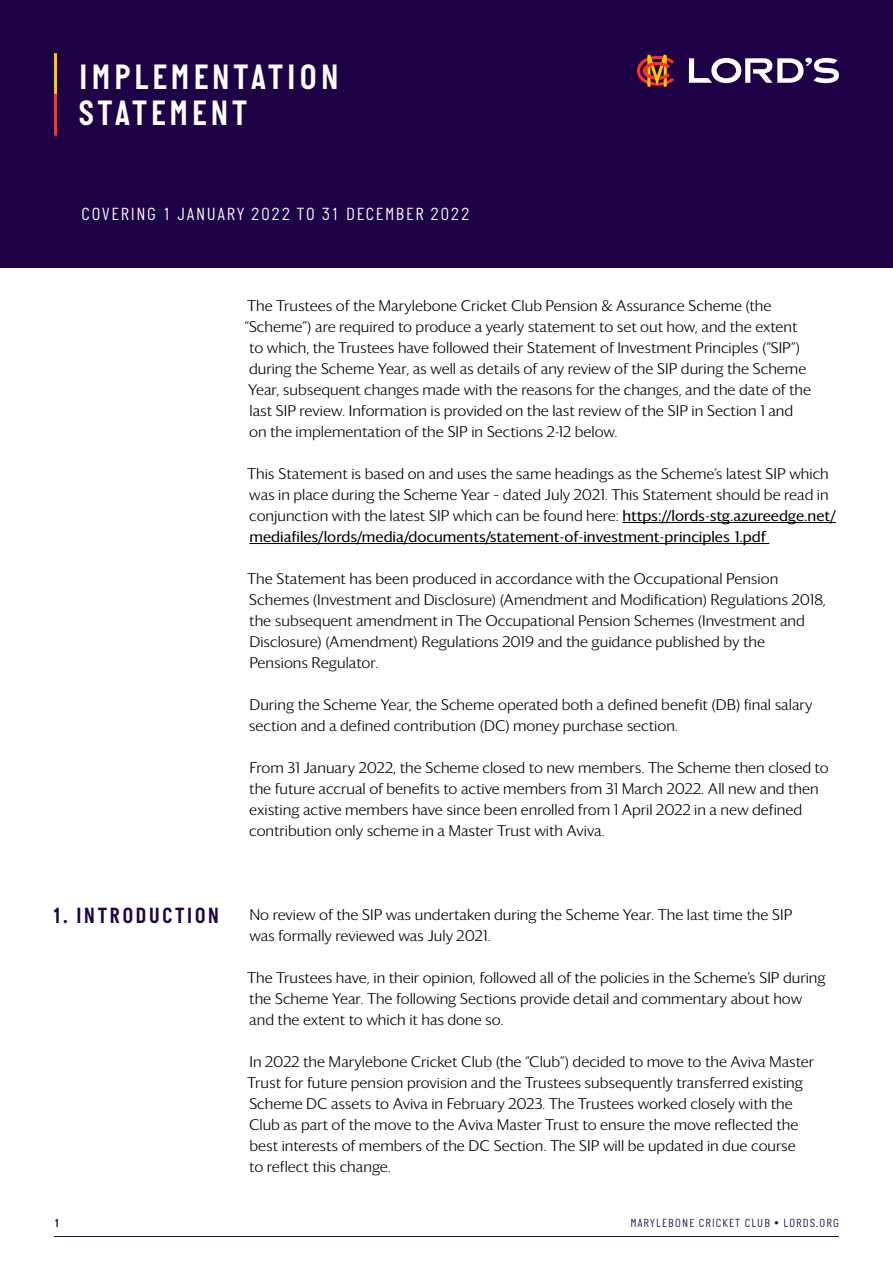
<style>
.page{position:relative;width:893px;height:1263px;background:#fff}
.page>*{position:absolute;margin:0;border:0;box-sizing:border-box;transform-origin:0 0}
.t1{font:600 36px/36px "Italian Plate No 2";letter-spacing:.1em;color:#fff}
.t2{font:600 22.5px "Italian Plate No 2";letter-spacing:.095em;color:#1e0046}
.t3{font:300 18px "Italian Plate No 2";letter-spacing:.11em;color:#fff}
.t4{font:300 15px/21px "Darby Sans";color:#000}
.t5{font:300 12px "Italian Plate No 2";letter-spacing:.1em;color:#200e45}
.t6{font:600 12px "Italian Plate No 2";color:#200e45}
.s1{font-weight:400}
</style>
<div class="page">
<hr style="left:54px;top:1236px;width:785px;height:1px;background:#200e45">
<div style="left:0;top:0;width:893px;height:268px;background:#1e0046"></div>
<hr style="left:54px;top:53px;width:3px;height:41px;background:#ffc800">
<hr style="left:54px;top:94px;width:3px;height:42px;background:#ff3228">
<svg style="left:689px;top:58px;width:150px;height:25px"></svg>
<svg style="left:637px;top:55px;width:37px;height:32px"></svg>
<hr style="left:622px;top:522px;width:214px;height:1px;background:#000">
<hr style="left:250px;top:543px;width:519px;height:1px;background:#000">
<h1 class="t1" style="left:79px;top:59px;width:262px">IMPLEMENTATION<br>STATEMENT</h1>
<p class="t3" style="left:82px;top:204px;width:389px">COVERING 1 JANUARY 2022 TO 31 DECEMBER 2022</p>
<h2 class="t2" style="left:52px;top:903px;width:169px">1. INTRODUCTION</h2>
<p class="t4" style="left:247px;top:295px;width:526px">The Trustees of the Marylebone Cricket Club Pension &amp; Assurance Scheme (the</p>
<p class="t4" style="left:245px;top:316px;width:554px">“Scheme”) are required to produce a yearly statement to set out how, and the extent</p>
<p class="t4" style="left:249px;top:337px;width:552px">to which, the Trustees have followed their Statement of Investment Principles (“SIP”)</p>
<p class="t4" style="left:249px;top:358px;width:559px">during the Scheme Year, as well as details of any review of the SIP during the Scheme</p>
<p class="t4" style="left:248px;top:379px;width:565px">Year, subsequent changes made with the reasons for the changes, and the date of the</p>
<p class="t4" style="left:250px;top:400px;width:545px">last SIP review. Information is provided on the last review of the SIP in Section 1 and</p>
<p class="t4" style="left:249px;top:421px;width:370px">on the implementation of the SIP in Sections 2-12 below.</p>
<p class="t4" style="left:247px;top:463px;width:590px">This Statement is based on and uses the same headings as the Scheme’s latest SIP which was in place during the Scheme Year – dated July 2021. This Statement should be read in conjunction with the latest SIP which can be found here: <span class="s1">https://lords-stg.azureedge.net/ mediafiles/lords/media/documents/statement-of-investment-principles_1.pdf</span></p>
<p class="t4" style="left:247px;top:568px;width:580px">The Statement has been produced in accordance with the Occupational Pension Schemes (Investment and Disclosure) (Amendment and Modification) Regulations 2018, the subsequent amendment in The Occupational Pension Schemes (Investment and Disclosure) (Amendment) Regulations 2019 and the guidance published by the<br>Pensions Regulator.</p>
<p class="t4" style="left:249px;top:694px;width:565px">During the Scheme Year, the Scheme operated both a defined benefit (DB) final salary section and a defined contribution (DC) money purchase section.</p>
<p class="t4" style="left:249px;top:757px;width:581px">From 31 January 2022, the Scheme closed to new members. The Scheme then closed to the future accrual of benefits to active members from 31 March 2022. All new and then existing active members have since been enrolled from 1 April 2022 in a new defined contribution only scheme in a Master Trust with Aviva.</p>
<p class="t4" style="left:249px;top:904px;width:545px">No review of the SIP was undertaken during the Scheme Year. The last time the SIP was formally reviewed was July 2021.</p>
<p class="t4" style="left:247px;top:967px;width:580px">The Trustees have, in their opinion, followed all of the policies in the Scheme’s SIP during the Scheme Year. The following Sections provide detail and commentary about how and the extent to which it has done so.</p>
<p class="t4" style="left:247px;top:1051px;width:568px">In 2022 the Marylebone Cricket Club (the “Club”) decided to move to the Aviva Master Trust for future pension provision and the Trustees subsequently transferred existing Scheme DC assets to Aviva in February 2023. The Trustees worked closely with the Club as part of the move to the Aviva Master Trust to ensure the move reflected the best interests of members of the DC Section. The SIP will be updated in due course<br>to reflect this change.</p>
<p class="t6" style="left:54px;top:1216px;width:7px">1</p>
<p class="t5" style="left:630px;top:1216px;width:210px">MARYLEBONE CRICKET CLUB • LORDS.ORG</p>
</div>
